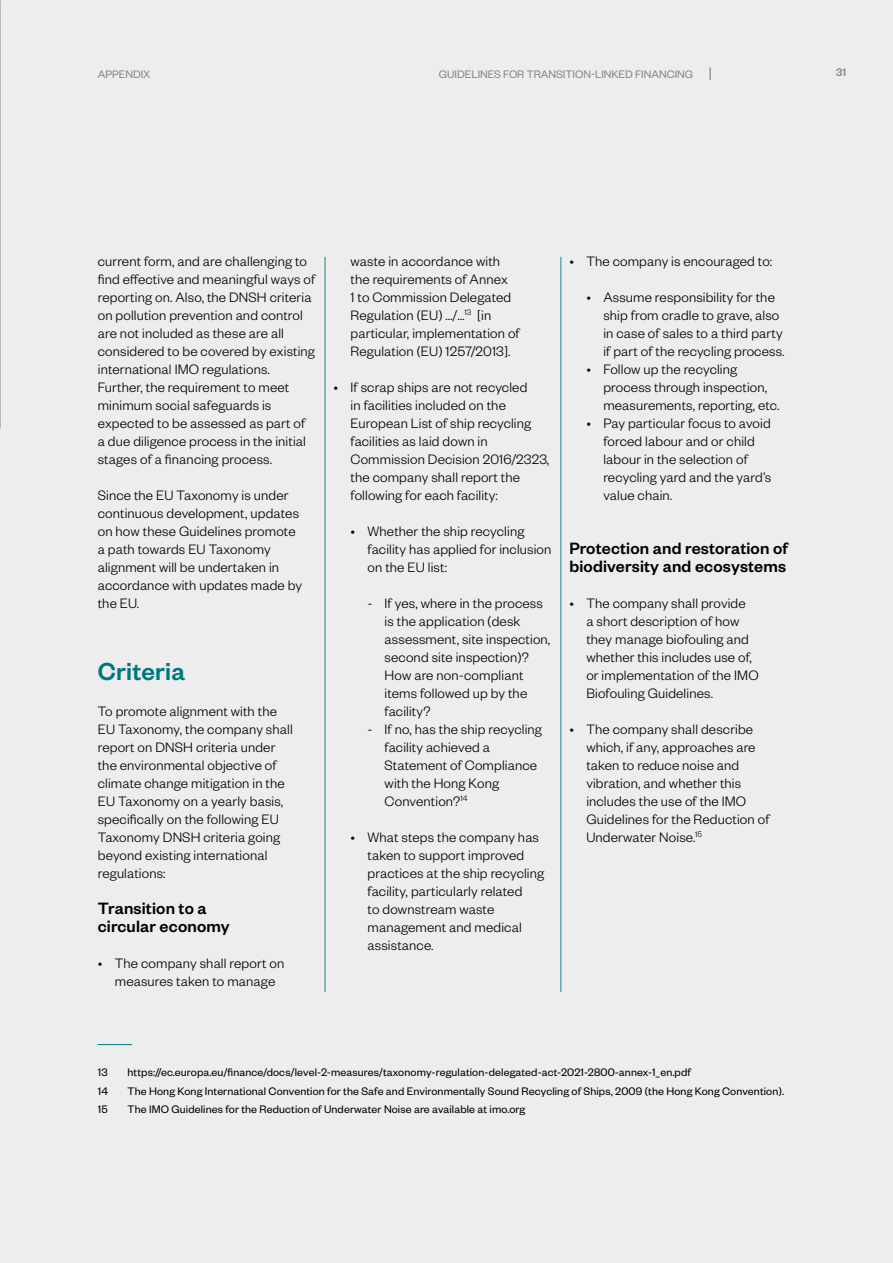
<style>
.page{position:relative;width:893px;height:1263px;background:#ededed}
.page>*{position:absolute;margin:0;border:0;box-sizing:border-box;transform-origin:0 0}
.t1{font:500 27px "Founders Grotesk";letter-spacing:.01em;color:#00787b}
.t2{font:500 18px/18px "Founders Grotesk";letter-spacing:.01em;color:#000}
.t3{font:300 15px/18px "Founders Grotesk";letter-spacing:.01em;color:#000}
.t4{font:12px "Founders Grotesk";letter-spacing:.01em;color:#000}
.t5{font:12px "Founders Grotesk";color:#878787}
.t6{font:500 12px "Founders Grotesk";color:#878787}
</style>
<div class="page">
<hr style="left:98px;top:1044px;width:34px;height:1px;background:#00787b">
<hr style="left:325px;top:257px;width:1px;height:735px;background:#5ea7ab">
<hr style="left:560px;top:257px;width:1px;height:735px;background:#5ea7ab">
<svg style="left:710px;top:67px;width:1px;height:13px"></svg>
<p class="t5" style="left:98px;top:67px;width:54px">APPENDIX</p>
<p class="t5" style="left:439px;top:67px;width:256px">GUIDELINES FOR TRANSITION-LINKED FINANCING</p>
<p class="t6" style="left:836px;top:65px;width:12px">31</p>
<p class="t3" style="left:98px;top:252px;width:219px">current form, and are challenging to find effective and meaningful ways of reporting on. Also, the DNSH criteria on pollution prevention and control are not included as these are all considered to be covered by existing international IMO regulations.<br>Further, the requirement to meet minimum social safeguards is expected to be assessed as part of a due diligence process in the initial stages of a financing process.</p>
<p class="t3" style="left:98px;top:486px;width:206px">Since the EU Taxonomy is under continuous development, updates on how these Guidelines promote a path towards EU Taxonomy alignment will be undertaken in accordance with updates made by the EU.</p>
<h1 class="t1" style="left:98px;top:655px;width:89px">Criteria</h1>
<p class="t3" style="left:98px;top:702px;width:196px">To promote alignment with the<br>EU Taxonomy, the company shall report on DNSH criteria under the environmental objective of climate change mitigation in the<br>EU Taxonomy on a yearly basis, specifically on the following EU<br>Taxonomy DNSH criteria going beyond existing international regulations:</p>
<p class="t2" style="left:98px;top:899px;width:133px">Transition to a circular economy</p>
<p class="t3" style="left:98px;top:954px;width:188px;text-align:center">• The company shall report on measures taken to manage</p>
<p class="t3" style="left:351px;top:252px;width:171px">waste in accordance with the requirements of Annex<br>1 to Commission Delegated<br>Regulation (EU) …/…<sup>13</sup> [in particular, implementation of<br>Regulation (EU) 1257/2013].</p>
<p class="t3" style="left:351px;top:378px;width:200px;text-indent:-17px">• If scrap ships are not recycled<br>in facilities included on the<br>European List of ship recycling facilities as laid down in<br>Commission Decision 2016/2323, the company shall report the following for each facility:</p>
<p class="t3" style="left:368px;top:522px;width:185px;text-indent:-17px">• Whether the ship recycling facility has applied for inclusion on the EU list:</p>
<p class="t3" style="left:385px;top:594px;width:167px;text-indent:-17px">- If yes, where in the process is the application (desk assessment, site inspection, second site inspection)?<br>How are non-compliant items followed up by the facility?</p>
<p class="t3" style="left:385px;top:720px;width:159px;text-indent:-17px">- If no, has the ship recycling facility achieved a<br>Statement of Compliance with the Hong Kong<br>Convention?<sup>14</sup></p>
<p class="t3" style="left:368px;top:828px;width:178px;text-indent:-17px">• What steps the company has taken to support improved practices at the ship recycling facility, particularly related<br>to downstream waste management and medical assistance.</p>
<p class="t3" style="left:569px;top:252px;width:204px">• The company is encouraged to:</p>
<p class="t3" style="left:603px;top:288px;width:182px;text-indent:-17px">• Assume responsibility for the ship from cradle to grave, also in case of sales to a third party if part of the recycling process.</p>
<p class="t3" style="left:603px;top:360px;width:176px;text-indent:-17px">• Follow up the recycling process through inspection, measurements, reporting, etc.</p>
<p class="t3" style="left:603px;top:414px;width:169px;text-indent:-17px">• Pay particular focus to avoid forced labour and or child labour in the selection of recycling yard and the yard’s value chain.</p>
<p class="t2" style="left:569px;top:539px;width:220px">Protection and restoration of biodiversity and ecosystems</p>
<p class="t3" style="left:586px;top:594px;width:174px;text-indent:-17px">• The company shall provide<br>a short description of how they manage biofouling and whether this includes use of, or implementation of the IMO<br>Biofouling Guidelines.</p>
<p class="t3" style="left:586px;top:720px;width:185px;text-indent:-17px">• The company shall describe which, if any, approaches are taken to reduce noise and vibration, and whether this includes the use of the IMO<br>Guidelines for the Reduction of<br>Underwater Noise.<sup>15</sup></p>
<p class="t4" style="left:98px;top:1065px;width:11px">13</p>
<p class="t4" style="left:128px;top:1065px;width:565px">https://ec.europa.eu/finance/docs/level-2-measures/taxonomy-regulation-delegated-act-2021-2800-annex-1_en.pdf</p>
<p class="t4" style="left:98px;top:1083px;width:12px">14</p>
<p class="t4" style="left:128px;top:1083px;width:658px">The Hong Kong International Convention for the Safe and Environmentally Sound Recycling of Ships, 2009 (the Hong Kong Convention).</p>
<p class="t4" style="left:98px;top:1102px;width:11px">15</p>
<p class="t4" style="left:128px;top:1102px;width:399px">The IMO Guidelines for the Reduction of Underwater Noise are available at imo.org</p>
</div>
